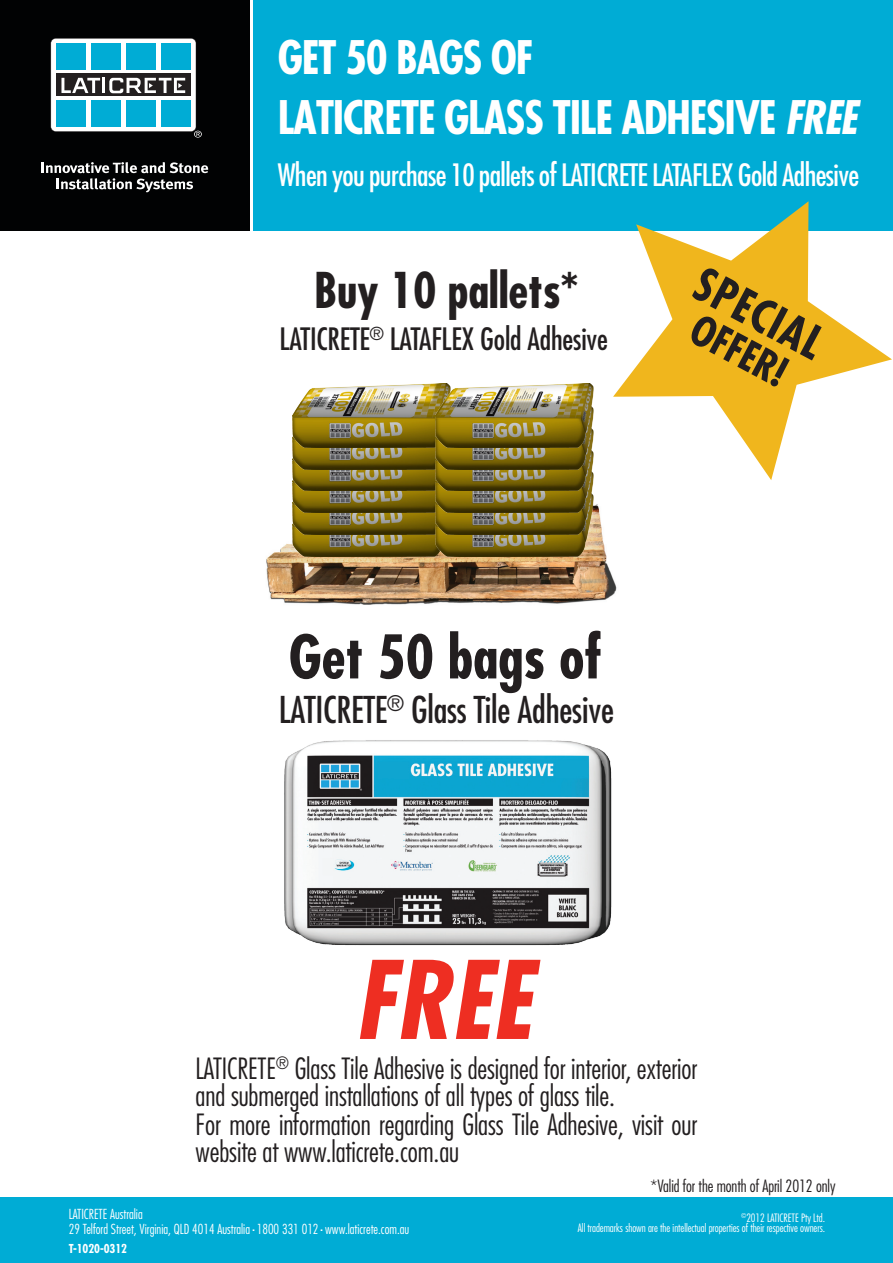
<style>
.page{position:relative;width:893px;height:1263px;background:#fff}
.page>*{position:absolute;margin:0;border:0;box-sizing:border-box;transform-origin:0 0}
.t1{font:italic 700 condensed 105px "Futura";color:#ee2e22}
.t2{font:700 condensed 58.5px "Futura";letter-spacing:-.005em;color:#231f20}
.t3{font:700 condensed 48px "Futura";letter-spacing:-.005em;color:#231f20}
.t4{font:700 condensed 45px/60px "Futura";letter-spacing:-.03em;color:#fff}
.t5{font:700 condensed 45px "Futura";color:#231f20}
.t6{font:700 condensed 40.5px "Futura";color:#231f20}
.t7{font:condensed 36px "Futura";letter-spacing:-.005em;color:#231f20}
.t8{font:condensed 30px "Futura";letter-spacing:-.02em;color:#fff}
.t9{font:condensed 30px "Futura";letter-spacing:-.005em;color:#231f20}
.t10{font:300 condensed 28.5px/27px "Futura";letter-spacing:-.005em;color:#231f20}
.t11{font:300 condensed 16.5px "Futura";letter-spacing:-.005em;color:#231f20}
.t12{font:300 condensed 13.5px/14.1px "Futura";color:#fff}
.t13{font:700 condensed 12px "Futura";letter-spacing:-.005em;color:#fff}
.t14{font:300 condensed 11.25px/9.6px "Futura";letter-spacing:-.005em;color:#fff;text-align:right}
.s1{font-style:italic}
</style>
<div class="page">
<div style="left:0;top:1197px;width:893px;height:66px;background:#00acd5"></div>
<div style="left:0;top:0;width:250px;height:230px;background:#010203"></div>
<div style="left:254px;top:0;width:639px;height:230px;background:#00acd5"></div>
<svg style="left:51px;top:38px;width:151px;height:100px;background:#549daf"></svg>
<svg style="left:41px;top:162px;width:167px;height:30px"></svg>
<svg style="left:613px;top:201px;width:279px;height:279px"></svg>
<img style="left:284px;top:740px;width:328px;height:206px">
<img style="left:266px;top:484px;width:351px;height:121px">
<img style="left:293px;top:534px;width:143px;height:22px">
<img style="left:293px;top:513px;width:143px;height:21px">
<img style="left:293px;top:491px;width:143px;height:22px">
<img style="left:293px;top:469px;width:143px;height:22px">
<img style="left:293px;top:447px;width:143px;height:22px">
<img style="left:293px;top:384px;width:143px;height:63px">
<img style="left:436px;top:534px;width:162px;height:22px">
<img style="left:436px;top:513px;width:162px;height:21px">
<img style="left:436px;top:491px;width:162px;height:22px">
<img style="left:436px;top:469px;width:162px;height:22px">
<img style="left:436px;top:447px;width:158px;height:22px">
<img style="left:436px;top:384px;width:158px;height:63px">
<p class="t4" style="left:278px;top:27px;width:581px">GET 50 BAGS OF<br>LATICRETE GLASS TILE ADHESIVE <span class="s1">FREE</span></p>
<p class="t8" style="left:278px;top:157px;width:583px">When you purchase 10 pallets of LATICRETE LATAFLEX Gold Adhesive</p>
<p class="t3" style="left:314px;top:261px;width:266px">Buy 10 pallets*</p>
<p class="t9" style="left:280px;top:321px;width:330px">LATICRETE<sup>®</sup> LATAFLEX Gold Adhesive</p>
<p class="t5" style="left:710px;top:256px;width:141px;rotate:28deg">SPECIAL</p>
<p class="t6" style="left:705px;top:304px;width:104px;rotate:28deg">OFFER!</p>
<p class="t2" style="left:289px;top:620px;width:314px">Get 50 bags of</p>
<p class="t7" style="left:279px;top:688px;width:337px">LATICRETE<sup>®</sup> Glass Tile Adhesive</p>
<p class="t1" style="left:354px;top:935px;width:179px">FREE</p>
<p class="t10" style="left:196px;top:1055px;width:503px">LATICRETE<sup>®</sup> Glass Tile Adhesive is designed for interior, exterior and submerged installations of all types of glass tile.</p>
<p class="t10" style="left:196px;top:1111px;width:503px">For more information regarding Glass Tile Adhesive, visit our website at www.laticrete.com.au</p>
<p class="t11" style="left:651px;top:1176px;width:186px">*Valid for the month of April 2012 only</p>
<p class="t12" style="left:69px;top:1207px;width:342px">LATICRETE Australia<br>29 Telford Street, Virginia, QLD 4014 Australia ■ 1800 331 012 ■ www.laticrete.com.au</p>
<p class="t14" style="left:578px;top:1213px;width:249px"><sup>©</sup>2012 LATICRETE Pty Ltd.<br>All trademarks shown are the intellectual properties of their respective owners.</p>
<p class="t13" style="left:69px;top:1241px;width:60px">T-1020-0312</p>
</div>
